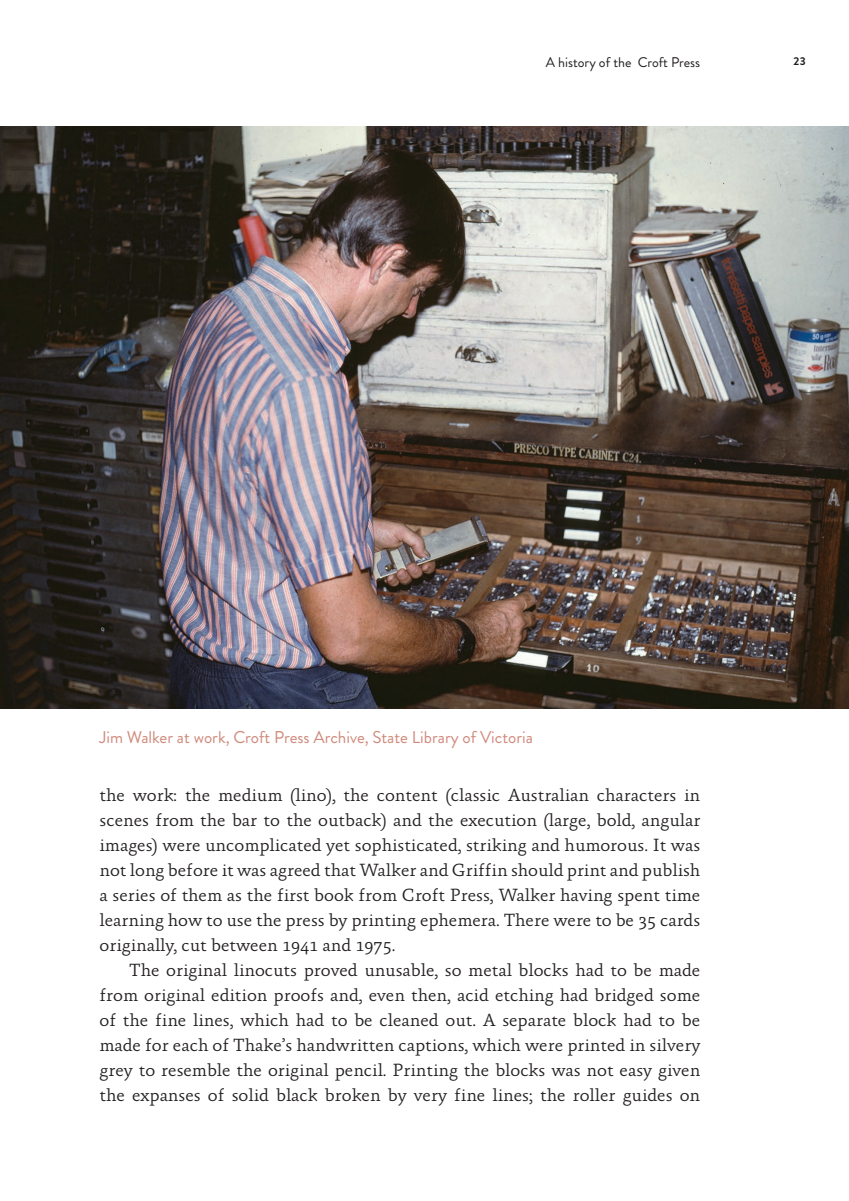
<style>
.page{position:relative;width:849px;height:1201px;background:#fff}
.page>*{position:absolute;margin:0;border:0;box-sizing:border-box;transform-origin:0 0}
.t1{font:300 17.85px/24.8px "Absara";color:#231f20;text-align:justify}
.t2{font:17.15px "Brandon Grotesque";color:#cf897b}
.t3{font:14px "Brandon Grotesque";color:#231f20}
.t4{font:700 11.38px "Brandon Grotesque";color:#231f20}
</style>
<div class="page">
<img style="left:0;top:127px;width:848px;height:582px">
<p class="t3" style="left:545px;top:52px;width:156px">A history of the Croft Press</p>
<p class="t4" style="left:793px;top:53px;width:14px">23</p>
<p class="t2" style="left:99px;top:725px;width:435px">Jim Walker at work, Croft Press Archive, State Library of Victoria</p>
<p class="t1" style="left:99px;top:783px;width:602px">the work: the medium (lino), the content (classic Australian characters in scenes from the bar to the outback) and the execution (large, bold, angular images) were uncomplicated yet sophisticated, striking and humorous. It was not long before it was agreed that Walker and Griffin should print and publish a series of them as the first book from Croft Press, Walker having spent time learning how to use the press by printing ephemera. There were to be 35 cards originally, cut between 1941 and 1975.</p>
<p class="t1" style="left:99px;top:957px;width:602px;text-indent:30px">The original linocuts proved unusable, so metal blocks had to be made from original edition proofs and, even then, acid etching had bridged some of the fine lines, which had to be cleaned out. A separate block had to be made for each of Thake’s handwritten captions, which were printed in silvery grey to resemble the original pencil. Printing the blocks was not easy given the expanses of solid black broken by very fine lines; the roller guides on</p>
</div>
